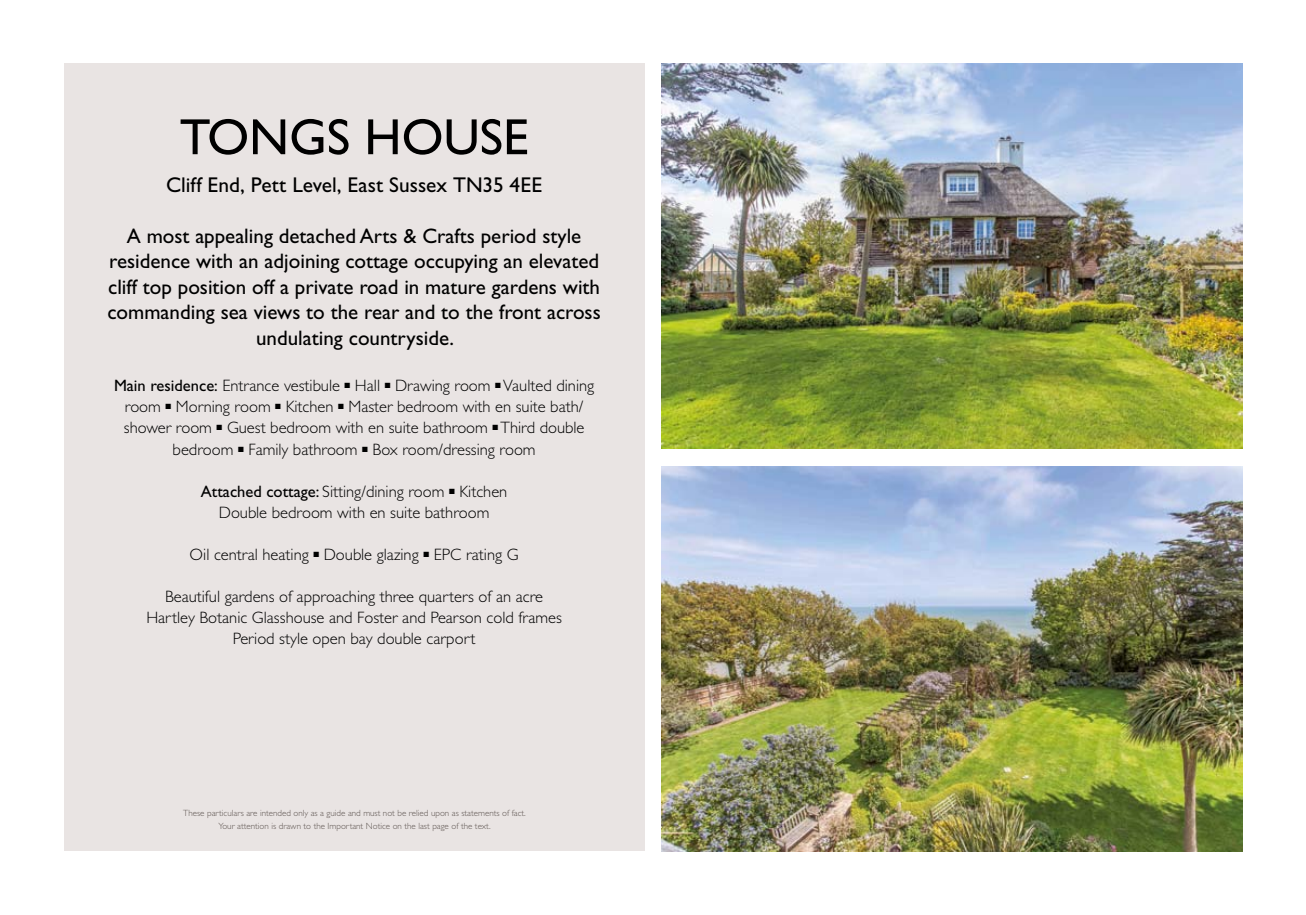
<style>
.page{position:relative;width:1306px;height:915px;background:#fff}
.page>*{position:absolute;margin:0;border:0;box-sizing:border-box;transform-origin:0 0}
.t1{font:51px "Gill Alt One";color:#000}
.t2{font:21.3px "Gill Alt One";color:#000}
.t3{font:21px/25.5px "Gill Alt One";color:#000;text-align:center}
.t4{font:300 16.5px/21px "Gill Alt One";color:#000;text-align:center}
.t5{font:300 9px/13.5px "Gill Alt One";color:#5f5652;text-align:center}
.s1{font-weight:400}
</style>
<div class="page">
<div style="left:64px;top:64px;width:580px;height:786px;background:#e9e4e3"></div>
<img style="left:661px;top:64px;width:581px;height:385px">
<img style="left:661px;top:466px;width:581px;height:384px">
<h1 class="t1" style="left:180px;top:108px;width:350px">TONGS HOUSE</h1>
<p class="t2" style="left:166px;top:172px;width:378px">Cliff End, Pett Level, East Sussex TN35 4EE</p>
<p class="t3" style="left:107px;top:223px;width:495px">A most appealing detached Arts &amp; Crafts period style residence with an adjoining cottage occupying an elevated cliff top position off a private road in mature gardens with commanding sea views to the rear and to the front across undulating countryside.</p>
<p class="t4" style="left:114px;top:375px;width:481px"><span class="s1">Main residence:</span> Entrance vestibule ■ Hall ■ Drawing room ■ Vaulted dining room ■ Morning room ■ Kitchen ■ Master bedroom with en suite bath/ shower room ■ Guest bedroom with en suite bathroom ■ Third double bedroom ■ Family bathroom ■ Box room/dressing room</p>
<p class="t4" style="left:201px;top:480px;width:308px"><span class="s1">Attached cottage:</span> Sitting/dining room ■ Kitchen<br>Double bedroom with en suite bathroom</p>
<p class="t4" style="left:190px;top:544px;width:330px">Oil central heating ■ Double glazing ■ EPC rating G</p>
<p class="t4" style="left:146px;top:586px;width:417px">Beautiful gardens of approaching three quarters of an acre<br>Hartley Botanic Glasshouse and Foster and Pearson cold frames<br>Period style open bay double carport</p>
<p class="t5" style="left:183px;top:805px;width:344px">These particulars are intended only as a guide and must not be relied upon as statements of fact.<br>Your attention is drawn to the Important Notice on the last page of the text.</p>
</div>
